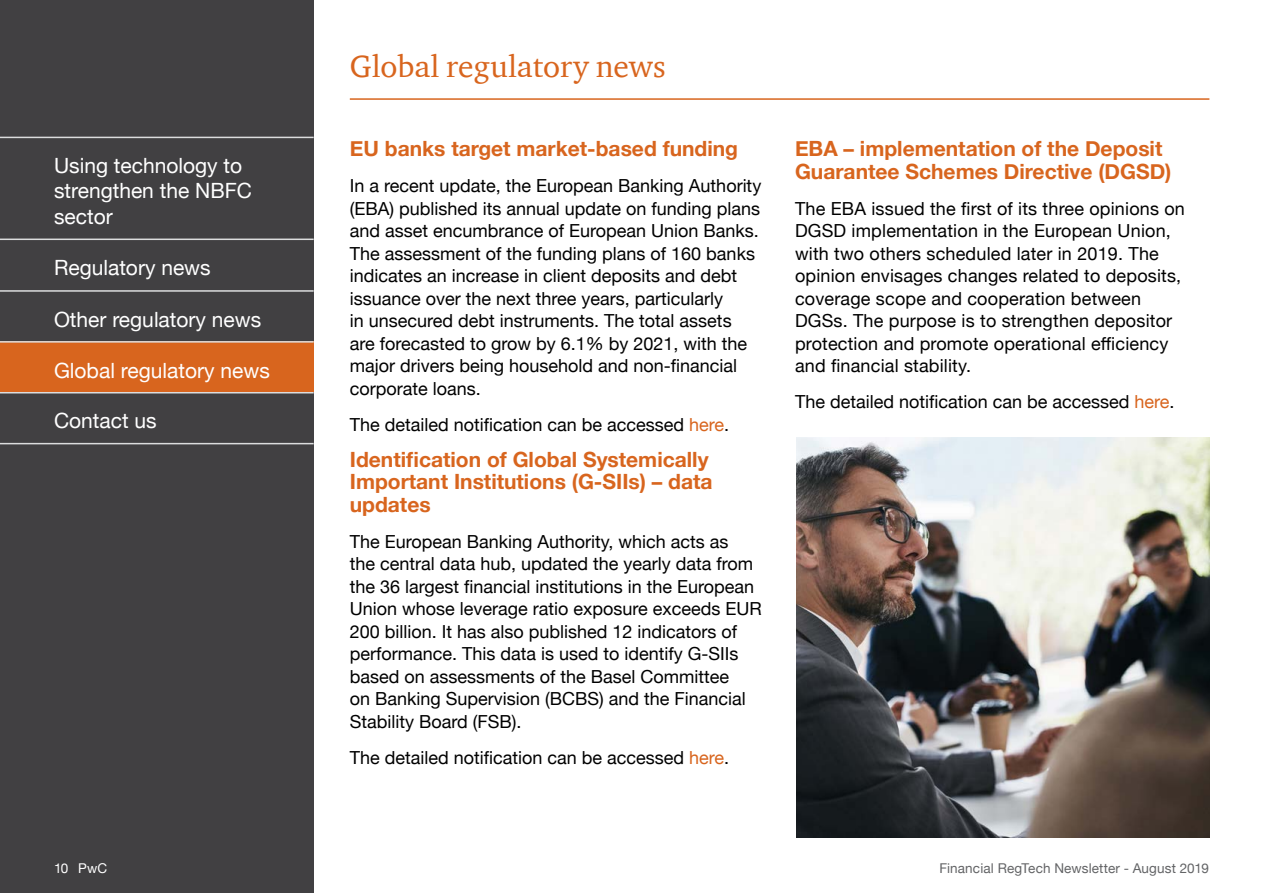
<style>
.page{position:relative;width:1263px;height:893px;background:#fff}
.page>*{position:absolute;margin:0;border:0;box-sizing:border-box;transform-origin:0 0}
.t1{font:31.5px "ITC Charter Com";color:#d8651e}
.t2{font:700 21px/22.5px "Helvetica Neue";color:#d8651e}
.t3{font:21px/25.2px "Helvetica Neue";color:#fff}
.t4{font:18px/22.5px "Helvetica Neue";color:#000}
.t5{font:13.5px "Helvetica Neue";letter-spacing:.01em;color:#636466}
.t6{font:13.5px "Helvetica Neue";color:#fff}
.s1{color:#d8651e}
</style>
<div class="page">
<div style="left:0;top:0;width:314px;height:893px;background:#414042"></div>
<div style="left:0;top:341px;width:314px;height:51px;background:#d8651e"></div>
<hr style="left:0;top:137px;width:314px;height:1px;background:#dcddde">
<hr style="left:0;top:239px;width:314px;height:1px;background:#dcddde">
<hr style="left:0;top:290px;width:314px;height:2px;background:#dcddde">
<hr style="left:0;top:341px;width:314px;height:2px;background:#dcddde">
<hr style="left:0;top:392px;width:314px;height:1px;background:#dcddde">
<hr style="left:0;top:443px;width:314px;height:1px;background:#dcddde">
<hr style="left:350px;top:98px;width:859px;height:2px;background:#d8651e">
<img style="left:797px;top:437px;width:412px;height:401px">
<p class="t3" style="left:54px;top:154px;width:199px">Using technology to strengthen the NBFC sector</p>
<p class="t3" style="left:54px;top:256px;width:158px">Regulatory news</p>
<p class="t3" style="left:54px;top:308px;width:209px">Other regulatory news</p>
<p class="t3" style="left:54px;top:359px;width:217px">Global regulatory news</p>
<p class="t3" style="left:54px;top:410px;width:104px">Contact us</p>
<h1 class="t1" style="left:350px;top:47px;width:317px">Global regulatory news</h1>
<p class="t2" style="left:350px;top:138px;width:390px">EU banks target market-based funding</p>
<p class="t4" style="left:350px;top:176px;width:413px">In a recent update, the European Banking Authority (EBA) published its annual update on funding plans and asset encumbrance of European Union Banks.<br>The assessment of the funding plans of 160 banks indicates an increase in client deposits and debt issuance over the next three years, particularly<br>in unsecured debt instruments. The total assets<br>are forecasted to grow by 6.1% by 2021, with the major drivers being household and non-financial corporate loans.</p>
<p class="t4" style="left:350px;top:414px;width:381px">The detailed notification can be accessed <span class="s1">here</span>.</p>
<p class="t2" style="left:350px;top:449px;width:364px">Identification of Global Systemically<br>Important Institutions (G-SIIs) – data updates</p>
<p class="t4" style="left:350px;top:531px;width:413px">The European Banking Authority, which acts as<br>the central data hub, updated the yearly data from the 36 largest financial institutions in the European Union whose leverage ratio exposure exceeds EUR 200 billion. It has also published 12 indicators of performance. This data is used to identify G-SIIs based on assessments of the Basel Committee<br>on Banking Supervision (BCBS) and the Financial Stability Board (FSB).</p>
<p class="t4" style="left:350px;top:747px;width:381px">The detailed notification can be accessed <span class="s1">here</span>.</p>
<p class="t2" style="left:795px;top:138px;width:378px">EBA – implementation of the Deposit<br>Guarantee Schemes Directive (DGSD)</p>
<p class="t4" style="left:795px;top:198px;width:391px">The EBA issued the first of its three opinions on DGSD implementation in the European Union, with two others scheduled later in 2019. The opinion envisages changes related to deposits, coverage scope and cooperation between DGSs. The purpose is to strengthen depositor protection and promote operational efficiency and financial stability.</p>
<p class="t4" style="left:795px;top:392px;width:381px">The detailed notification can be accessed <span class="s1">here</span>.</p>
<p class="t6" style="left:54px;top:858px;width:55px">10 PwC</p>
<p class="t5" style="left:939px;top:858px;width:271px">Financial RegTech Newsletter - August 2019</p>
</div>
